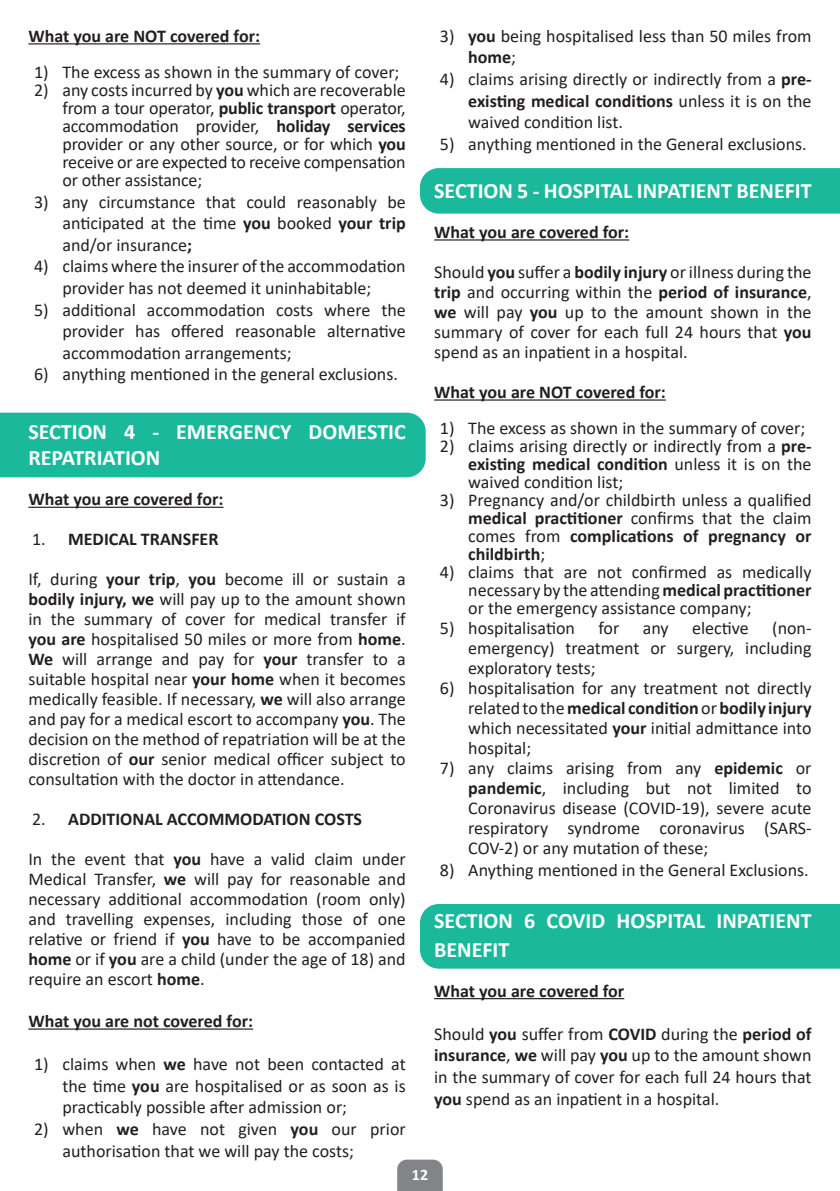
<style>
.page{position:relative;width:840px;height:1191px;background:#fff}
.page>*{position:absolute;margin:0;border:0;box-sizing:border-box;transform-origin:0 0}
.Default{font:700 22px/26.4px "Calibri";color:#fff}
.Pa0{font:18px/20px "Calibri";color:#231f20;text-align:justify}
.Pa0-2{font:700 18px "Calibri";color:#231f20}
.Default-2{font:700 18px "Calibri";letter-spacing:-.005em;color:#231f20}
.t1{font:700 16px "Calibri";color:#fff}
.s1{font-weight:700}
.s2{font-weight:400}
</style>
<div class="page">
<div style="left:420px;top:904px;width:419px;height:64px;background:#1ab99b"></div>
<div style="left:420px;top:168px;width:419px;height:46px;background:#1ab99b"></div>
<div style="left:0;top:413px;width:425px;height:64px;background:#1ab99b"></div>
<hr style="left:28px;top:43px;width:232px;height:1px;background:#231f20">
<hr style="left:28px;top:506px;width:195px;height:2px;background:#231f20">
<hr style="left:28px;top:1028px;width:225px;height:1px;background:#231f20">
<hr style="left:434px;top:239px;width:195px;height:1px;background:#231f20">
<hr style="left:434px;top:399px;width:231px;height:1px;background:#231f20">
<hr style="left:434px;top:998px;width:190px;height:1px;background:#231f20">
<svg style="left:397px;top:1159px;width:45px;height:32px"></svg>
<p class="Pa0-2" style="left:28px;top:23px;width:233px">What you are NOT covered for:</p>
<p class="Pa0" style="left:34px;top:61px;width:367px">1) The excess as shown in the summary of cover;</p>
<p class="Pa0" style="left:62px;top:80px;width:345px;line-height:18px;text-indent:-28px">2) any costs incurred by <span class="s1">you</span> which are recoverable from a tour operator, <span class="s1">public transport</span> operator, accommodation provider, <span class="s1">holiday services </span>provider or any other source, or for which <span class="s1">you </span>receive or are expected to receive compensation or other assistance;</p>
<p class="Pa0" style="left:62px;top:190px;width:345px;line-height:21.6px;text-indent:-28px">3) any circumstance that could reasonably be anticipated at the time <span class="s1">you</span> booked <span class="s1">your trip </span>and/or insurance<span class="s1">;</span></p>
<p class="Pa0" style="left:34px;top:255px;width:373px;line-height:21.6px;text-align:center">4) claims where the insurer of the accommodation provider has not deemed it uninhabitable;</p>
<p class="Pa0" style="left:62px;top:298px;width:345px;line-height:21.6px;text-indent:-28px">5) additional accommodation costs where the provider has offered reasonable alternative accommodation arrangements;</p>
<p class="Pa0" style="left:34px;top:364px;width:365px">6) anything mentioned in the general exclusions.</p>
<p class="Default" style="left:28px;top:418px;width:378px">SECTION 4 - EMERGENCY DOMESTIC<br>REPATRIATION</p>
<p class="Default-2" style="left:28px;top:486px;width:196px">What you are covered for:</p>
<p class="Pa0-2" style="left:32px;top:526px;width:188px"><span class="s2">1.</span> MEDICAL TRANSFER</p>
<p class="Pa0" style="left:28px;top:569px;width:379px">If, during <span class="s1">your trip</span>, <span class="s1">you</span> become ill or sustain a <span class="s1">bodily injury, we</span> will pay up to the amount shown in the summary of cover for medical transfer if <span class="s1">you are</span> hospitalised 50 miles or more from <span class="s1">home</span>.<br><span class="s1">We</span> will arrange and pay for <span class="s1">your</span> transfer to a suitable hospital near <span class="s1">your home</span> when it becomes medically feasible. If necessary, <span class="s1">we</span> will also arrange and pay for a medical escort to accompany <span class="s1">you</span>. The decision on the method of repatriation will be at the discretion of <span class="s1">our</span> senior medical officer subject to consultation with the doctor in attendance.</p>
<p class="Pa0-2" style="left:32px;top:806px;width:331px"><span class="s2">2.</span> ADDITIONAL ACCOMMODATION COSTS</p>
<p class="Pa0" style="left:28px;top:849px;width:379px">In the event that <span class="s1">you</span> have a valid claim under Medical Transfer, <span class="s1">we</span> will pay for reasonable and necessary additional accommodation (room only) and travelling expenses, including those of one relative or friend if <span class="s1">you</span> have to be accompanied <span class="s1">home</span> or if <span class="s1">you</span> are a child (under the age of 18) and require an escort <span class="s1">home</span>.</p>
<p class="Pa0-2" style="left:28px;top:1008px;width:226px">What you are not covered for:</p>
<p class="Pa0" style="left:62px;top:1053px;width:344px;line-height:21.6px;text-indent:-28px">1) claims when <span class="s1">we</span> have not been contacted at the time <span class="s1">you</span> are hospitalised or as soon as is practicably possible after admission or;</p>
<p class="Pa0" style="left:62px;top:1117px;width:344px;line-height:21.6px;text-indent:-28px">2) when <span class="s1">we</span> have not given <span class="s1">you</span> our prior authorisation that we will pay the costs;</p>
<p class="Pa0" style="left:468px;top:25px;width:344px;line-height:21.6px;text-indent:-28px">3) <span class="s1">you</span> being hospitalised less than 50 miles from <span class="s1">home</span>;</p>
<p class="Pa0" style="left:468px;top:68px;width:344px;line-height:21.6px;text-indent:-28px">4) claims arising directly or indirectly from a <span class="s1">pre&shy;existing medical conditions</span> unless it is on the waived condition list.</p>
<p class="Pa0" style="left:439px;top:133px;width:368px">5) anything mentioned in the General exclusions.</p>
<p class="Default" style="left:434px;top:177px;width:379px">SECTION 5 - HOSPITAL INPATIENT BENEFIT</p>
<p class="Pa0-2" style="left:434px;top:219px;width:196px">What you are covered for:</p>
<p class="Pa0" style="left:434px;top:261px;width:379px">Should <span class="s1">you</span> suffer a <span class="s1">bodily injury</span> or illness during the <span class="s1">trip</span> and occurring within the <span class="s1">period of insurance</span>, <span class="s1">we</span> will pay <span class="s1">you</span> up to the amount shown in the summary of cover for each full 24 hours that <span class="s1">you </span>spend as an inpatient in a hospital.</p>
<p class="Pa0-2" style="left:434px;top:379px;width:233px">What you are NOT covered for:</p>
<p class="Pa0" style="left:439px;top:417px;width:367px">1) The excess as shown in the summary of cover;</p>
<p class="Pa0" style="left:468px;top:436px;width:344px;line-height:18px;text-indent:-28px">2) claims arising directly or indirectly from a <span class="s1">pre&shy;existing medical condition</span> unless it is on the waived condition list;</p>
<p class="Pa0" style="left:468px;top:490px;width:344px;line-height:18px;text-indent:-28px">3) Pregnancy and/or childbirth unless a qualified <span class="s1">medical practitioner</span> confirms that the claim comes from <span class="s1">complications of pregnancy or childbirth</span>;</p>
<p class="Pa0" style="left:468px;top:562px;width:344px;line-height:18px;text-indent:-28px">4) claims that are not confirmed as medically necessary by the attending <span class="s1">medical practitioner </span>or the emergency assistance company;</p>
<p class="Pa0" style="left:439px;top:617px;width:137px">5) hospitalisation</p>
<p class="Pa0" style="left:598px;top:617px;width:22px">for</p>
<p class="Pa0" style="left:642px;top:617px;width:27px">any</p>
<p class="Pa0" style="left:691px;top:617px;width:58px">elective</p>
<p class="Pa0" style="left:468px;top:617px;width:344px;text-indent:304px">(non&shy;emergency) treatment or surgery, including exploratory tests;</p>
<p class="Pa0" style="left:468px;top:677px;width:345px;text-indent:-28px">6) hospitalisation for any treatment not directly related to the <span class="s1">medical condition</span> or <span class="s1">bodily injury </span>which necessitated <span class="s1">your</span> initial admittance into hospital;</p>
<p class="Pa0" style="left:468px;top:757px;width:345px;text-indent:-28px">7) any claims arising from any <span class="s1">epidemic</span> or <span class="s1">pandemic</span>, including but not limited to Coronavirus disease (COVID-19), severe acute respiratory syndrome coronavirus (SARS-COV-2) or any mutation of these;</p>
<p class="Pa0" style="left:439px;top:859px;width:370px">8) Anything mentioned in the General Exclusions.</p>
<p class="Default" style="left:434px;top:906px;width:379px;line-height:28.8px">SECTION 6 COVID HOSPITAL INPATIENT<br>BENEFIT</p>
<p class="Pa0-2" style="left:434px;top:978px;width:191px">What you are covered for</p>
<p class="Pa0" style="left:434px;top:1022px;width:379px;line-height:21.6px">Should <span class="s1">you</span> suffer from <span class="s1">COVID</span> during the <span class="s1">period of insurance</span>, <span class="s1">we</span> will pay <span class="s1">you</span> up to the amount shown in the summary of cover for each full 24 hours that <span class="s1">you</span> spend as an inpatient in a hospital.</p>
<p class="t1" style="left:411px;top:1163px;width:18px">12</p>
</div>
